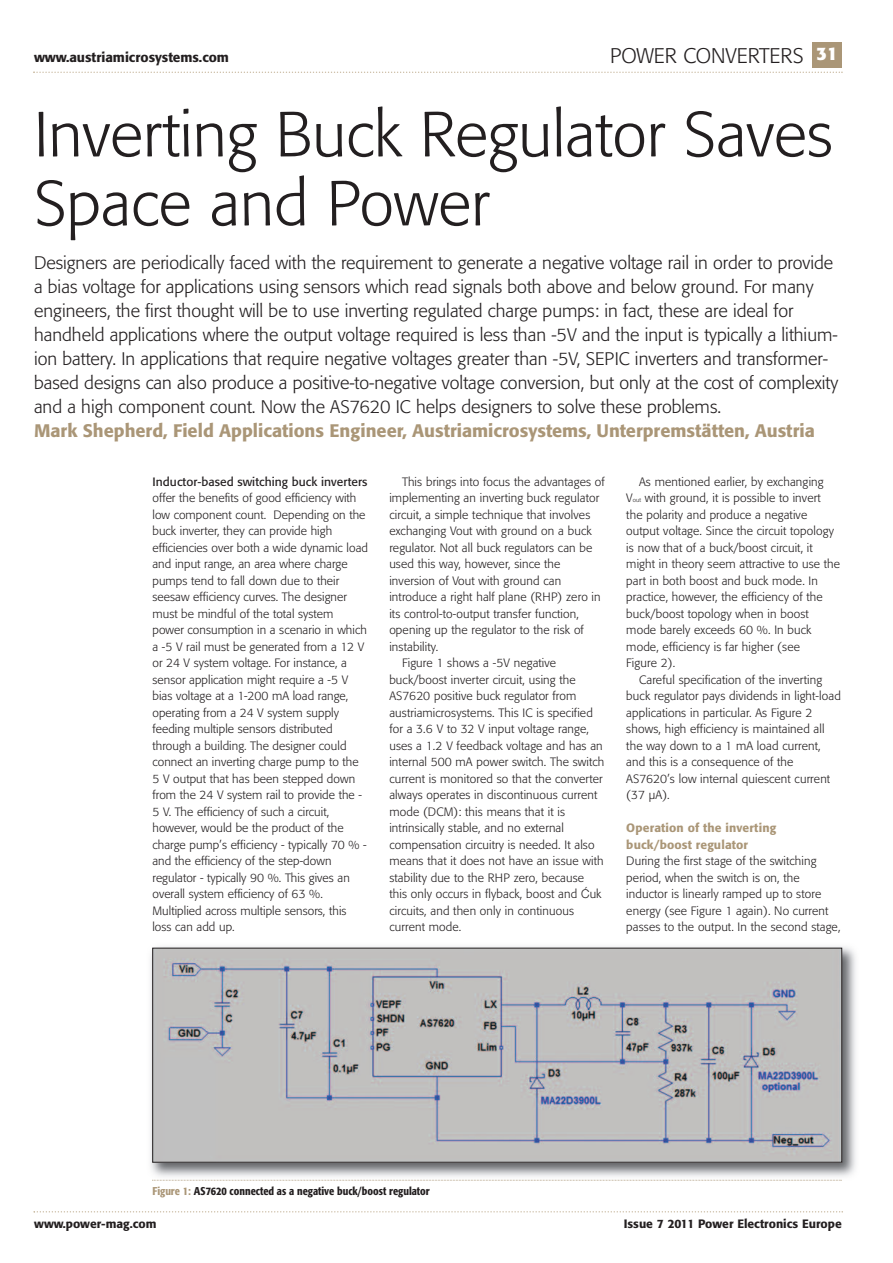
<style>
.page{position:relative;width:893px;height:1263px;background:#fff}
.page>*{position:absolute;margin:0;border:0;box-sizing:border-box;transform-origin:0 0}
.t1{font:300 63px/69px "Formata";color:#231f20}
.t2{font:300 21px "Formata";color:#231f20}
.t3{font:300 18px/24px "Formata";color:#231f20}
.t4{font:500 18px "Formata";color:#aa9677}
.t5{font:500 13.5px "Formata";color:#231f20}
.t6{font:300 12px/16.5px "Formata";letter-spacing:.01em;color:#231f20}
.t7{font:500 12px "Formata";color:#231f20}
.t8{font:500 12px/16.5px "Formata";letter-spacing:.01em;color:#aa9677}
.t9{font:12px "Formata";letter-spacing:.005em;color:#231f20}
.t10{font:500 condensed 11.25px "Formata";color:#231f20}
.s1{font-weight:700;font-size:18px;color:#fff}
.s2{font-family:"Helvetica Neue"}
.s3{font-size:6px}
.s4{color:#aa9677}
</style>
<div class="page">
<svg style="left:33px;top:72px;width:810px;height:1px"></svg>
<div style="left:812px;top:43px;width:30px;height:25px;background:#aa9677"></div>
<svg style="left:34px;top:1211px;width:809px;height:1px"></svg>
<img style="left:150px;top:946px;width:706px;height:234px">
<img style="left:154px;top:950px;width:686px;height:210px">
<div style="left:152px;top:948px;width:690px;height:214px;border:1px solid #231f20"></div>
<svg style="left:152px;top:1180px;width:690px;height:1px"></svg>
<p class="t5" style="left:34px;top:52px;width:197px">www.austriamicrosystems.com</p>
<h2 class="t2" style="left:610px;top:46px;width:229px">POWER CONVERTERS <span class="s1">31</span></h2>
<h1 class="t1" style="left:34px;top:105px;width:800px">Inverting Buck Regulator Saves<br>Space and Power</h1>
<p class="t3" style="left:34px;top:252px;width:806px">Designers are periodically faced with the requirement to generate a negative voltage rail in order to provide a bias voltage for applications using sensors which read signals both above and below ground. For many engineers, the first thought will be to use inverting regulated charge pumps: in fact, these are ideal for handheld applications where the output voltage required is less than -5V and the input is typically a lithium&shy;ion battery. In applications that require negative voltages greater than -5V, SEPIC inverters and transformer&shy;based designs can also produce a positive-to-negative voltage conversion, but only at the cost of complexity and a high component count. Now the AS7620 IC helps designers to solve these problems.</p>
<h3 class="t4" style="left:34px;top:423px;width:782px">Mark Shepherd, Field Applications Engineer, Austriamicrosystems, Unterpremstätten, Austria</h3>
<p class="t9" style="left:152px;top:477px;width:216px">Inductor-based switching buck inverters</p>
<p class="t6" style="left:152px;top:491px;width:217px">offer the benefits of good efficiency with low component count. Depending on the buck inverter, they can provide high efficiencies over both a wide dynamic load and input range, an area where charge pumps tend to fall down due to their seesaw efficiency curves. The designer must be mindful of the total system power consumption in a scenario in which a -5 V rail must be generated from a 12 V or 24 V system voltage. For instance, a sensor application might require a -5 V bias voltage at a 1-200 mA load range, operating from a 24 V system supply feeding multiple sensors distributed through a building. The designer could connect an inverting charge pump to the 5 V output that has been stepped down from the 24 V system rail to provide the - 5 V. The efficiency of such a circuit, however, would be the product of the charge pump’s efficiency - typically 70 % - and the efficiency of the step-down regulator - typically 90 %. This gives an overall system efficiency of 63 %.<br>Multiplied across multiple sensors, this loss can add up.</p>
<p class="t6" style="left:402px;top:474px;width:204px">This brings into focus the advantages of</p>
<p class="t6" style="left:389px;top:491px;width:211px">implementing an inverting buck regulator</p>
<p class="t6" style="left:389px;top:507px;width:202px">circuit, a simple technique that involves</p>
<p class="t6" style="left:389px;top:524px;width:204px">exchanging Vout with ground on a buck</p>
<p class="t6" style="left:389px;top:540px;width:205px">regulator. Not all buck regulators can be</p>
<p class="t6" style="left:389px;top:557px;width:173px">used this way, however, since the</p>
<p class="t6" style="left:389px;top:573px;width:173px">inversion of Vout with ground can</p>
<p class="t6" style="left:389px;top:590px;width:213px">introduce a right half plane (RHP) zero in</p>
<p class="t6" style="left:389px;top:606px;width:191px">its control-to-output transfer function,</p>
<p class="t6" style="left:389px;top:623px;width:196px">opening up the regulator to the risk of</p>
<p class="t6" style="left:389px;top:639px;width:50px">instability.</p>
<p class="t6" style="left:402px;top:656px;width:156px">Figure 1 shows a -5V negative</p>
<p class="t6" style="left:389px;top:672px;width:188px">buck/boost inverter circuit, using the</p>
<p class="t6" style="left:389px;top:689px;width:189px">AS7620 positive buck regulator from</p>
<p class="t6" style="left:389px;top:705px;width:205px">austriamicrosystems. This IC is specified</p>
<p class="t6" style="left:389px;top:722px;width:201px">for a 3.6 V to 32 V input voltage range,</p>
<p class="t6" style="left:389px;top:738px;width:215px">uses a 1.2 V feedback voltage and has an</p>
<p class="t6" style="left:389px;top:755px;width:217px">internal 500 mA power switch. The switch</p>
<p class="t6" style="left:389px;top:771px;width:215px">current is monitored so that the converter</p>
<p class="t6" style="left:389px;top:788px;width:209px">always operates in discontinuous current</p>
<p class="t6" style="left:389px;top:804px;width:177px">mode (DCM): this means that it is</p>
<p class="t6" style="left:389px;top:821px;width:176px">intrinsically stable, and no external</p>
<p class="t6" style="left:389px;top:837px;width:207px">compensation circuitry is needed. It also</p>
<p class="t6" style="left:389px;top:854px;width:216px">means that it does not have an issue with</p>
<p class="t6" style="left:389px;top:870px;width:196px">stability due to the RHP zero, because</p>
<p class="t6" style="left:389px;top:887px;width:214px">this only occurs in flyback, boost and <span class="s2">Ć</span>uk</p>
<p class="t6" style="left:389px;top:903px;width:186px">circuits, and then only in continuous</p>
<p class="t6" style="left:389px;top:920px;width:73px">current mode.</p>
<p class="t6" style="left:639px;top:474px;width:186px">As mentioned earlier, by exchanging</p>
<p class="t6" style="left:626px;top:491px;width:196px">V<span class="s3">out</span> with ground, it is possible to invert</p>
<p class="t6" style="left:626px;top:507px;width:182px">the polarity and produce a negative</p>
<p class="t6" style="left:626px;top:524px;width:209px">output voltage. Since the circuit topology</p>
<p class="t6" style="left:626px;top:540px;width:188px">is now that of a buck/boost circuit, it</p>
<p class="t6" style="left:626px;top:557px;width:215px">might in theory seem attractive to use the</p>
<p class="t6" style="left:626px;top:573px;width:193px">part in both boost and buck mode. In</p>
<p class="t6" style="left:626px;top:590px;width:198px">practice, however, the efficiency of the</p>
<p class="t6" style="left:626px;top:606px;width:184px">buck/boost topology when in boost</p>
<p class="t6" style="left:626px;top:623px;width:187px">mode barely exceeds 60 %. In buck</p>
<p class="t6" style="left:626px;top:639px;width:175px">mode, efficiency is far higher (see</p>
<p class="t6" style="left:626px;top:656px;width:50px">Figure 2).</p>
<p class="t6" style="left:639px;top:672px;width:185px">Careful specification of the inverting</p>
<p class="t6" style="left:626px;top:689px;width:216px">buck regulator pays dividends in light-load</p>
<p class="t6" style="left:626px;top:705px;width:188px">applications in particular. As Figure 2</p>
<p class="t6" style="left:626px;top:722px;width:200px">shows, high efficiency is maintained all</p>
<p class="t6" style="left:626px;top:738px;width:196px">the way down to a 1 mA load current,</p>
<p class="t6" style="left:626px;top:755px;width:169px">and this is a consequence of the</p>
<p class="t6" style="left:626px;top:771px;width:205px">AS7620’s low internal quiescent current</p>
<p class="t6" style="left:626px;top:788px;width:45px">(37 µA).</p>
<p class="t8" style="left:626px;top:821px;width:151px">Operation of the inverting buck/boost regulator</p>
<p class="t6" style="left:626px;top:854px;width:216px">During the first stage of the switching period, when the switch is on, the inductor is linearly ramped up to store energy (see Figure 1 again). No current passes to the output. In the second stage,</p>
<p class="t10" style="left:152px;top:1187px;width:279px"><span class="s4">Figure 1:</span> AS7620 connected as a negative buck/boost regulator</p>
<p class="t7" style="left:34px;top:1219px;width:124px">www.power-mag.com</p>
<p class="t7" style="left:624px;top:1219px;width:220px">Issue 7 2011 Power Electronics Europe</p>
</div>
